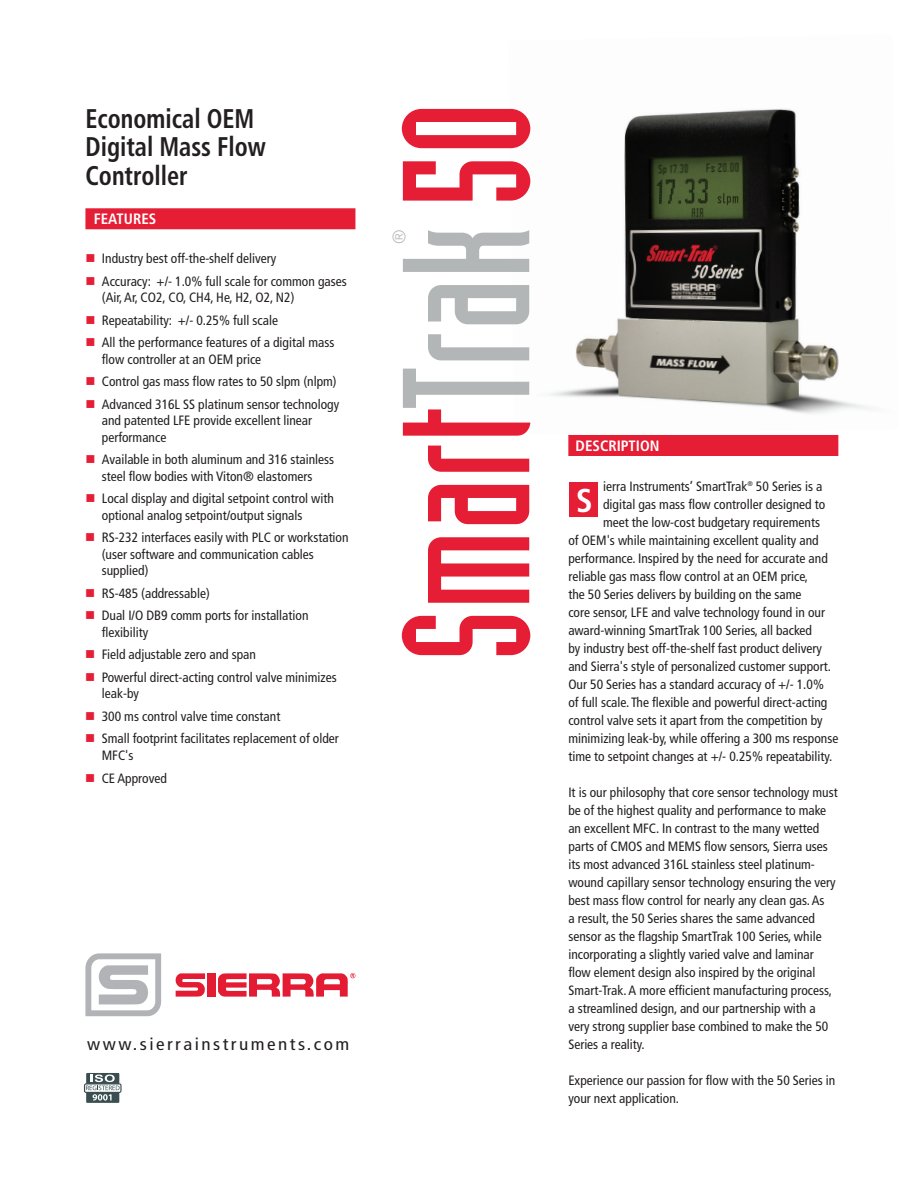
<style>
.page{position:relative;width:918px;height:1188px;background:#fff}
.page>*{position:absolute;margin:0;border:0;box-sizing:border-box;transform-origin:0 0}
.t1{font:177px "Industria Solid";color:#e51d35}
.t2{font:700 condensed 33px "Frutiger";color:#fff}
.t3{font:700 condensed 27px/28.5px "Frutiger";color:#231f20;scale:.9 1}
.t4{font:300 condensed 18.15px "Frutiger";color:#b3b6b7}
.t5{font:condensed 17.25px "Frutiger";letter-spacing:.13em;color:#231f20;scale:1.11 1}
.t6{font:700 condensed 15px "Frutiger";color:#fff}
.t7{font:condensed 13.5px/18px "Frutiger";color:#231f20}
.s1{color:#e51d35}
.s2{color:#b3b6b7}
</style>
<div class="page">
<img style="left:549px;top:109px;width:321px;height:305px">
<svg style="left:86px;top:1073px;width:33px;height:30px"></svg>
<svg style="left:84px;top:1075px;width:38px;height:26px"></svg>
<svg style="left:85px;top:953px;width:76px;height:63px"></svg>
<svg style="left:175px;top:973px;width:30px;height:24px"></svg>
<div style="left:207px;top:973px;width:9px;height:24px;background:#e31c33"></div>
<svg style="left:218px;top:973px;width:137px;height:24px"></svg>
<div style="left:85px;top:208px;width:270px;height:21px;background:#e51d35;border:2px solid #e51d35"></div>
<div style="left:568px;top:435px;width:270px;height:21px;background:#e51d35"></div>
<div style="left:570px;top:482px;width:28px;height:34px;background:#e51d35"></div>
<h3 class="t3" style="left:85px;top:104px;width:202px">Economical OEM<br>Digital Mass Flow<br>Controller</h3>
<p class="t6" style="left:94px;top:210px;width:64px">FEATURES</p>
<p class="t7" style="left:85px;top:250px;width:192px"><span class="s1">■</span> Industry best off-the-shelf delivery</p>
<p class="t7" style="left:102px;top:273px;width:246px;line-height:16.5px;text-indent:-16px"><span class="s1">■</span> Accuracy: +/- 1.0% full scale for common gases (Air, Ar, CO2, CO, CH4, He, H2, O2, N2)</p>
<p class="t7" style="left:85px;top:311px;width:194px"><span class="s1">■</span> Repeatability: +/- 0.25% full scale</p>
<p class="t7" style="left:102px;top:335px;width:234px;line-height:16.5px;text-indent:-16px"><span class="s1">■</span> All the performance features of a digital mass flow controller at an OEM price</p>
<p class="t7" style="left:85px;top:373px;width:253px"><span class="s1">■</span> Control gas mass flow rates to 50 slpm (nlpm)</p>
<p class="t7" style="left:102px;top:396px;width:239px;line-height:16.5px;text-indent:-16px"><span class="s1">■</span> Advanced 316L SS platinum sensor technology and patented LFE provide excellent linear performance</p>
<p class="t7" style="left:85px;top:452px;width:250px;line-height:16.5px;text-align:center"><span class="s1">■</span> Available in both aluminum and 316 stainless steel flow bodies with Viton® elastomers</p>
<p class="t7" style="left:102px;top:491px;width:234px;line-height:16.5px;text-indent:-16px"><span class="s1">■</span> Local display and digital setpoint control with optional analog setpoint/output signals</p>
<p class="t7" style="left:102px;top:530px;width:248px;line-height:16.5px;text-indent:-16px"><span class="s1">■</span> RS-232 interfaces easily with PLC or workstation (user software and communication cables supplied)</p>
<p class="t7" style="left:85px;top:584px;width:126px"><span class="s1">■</span> RS-485 (addressable)</p>
<p class="t7" style="left:102px;top:608px;width:208px;line-height:16.5px;text-indent:-16px"><span class="s1">■</span> Dual I/O DB9 comm ports for installation flexibility</p>
<p class="t7" style="left:85px;top:646px;width:172px"><span class="s1">■</span> Field adjustable zero and span</p>
<p class="t7" style="left:102px;top:669px;width:237px;line-height:16.5px;text-indent:-16px"><span class="s1">■</span> Powerful direct-acting control valve minimizes leak-by</p>
<p class="t7" style="left:85px;top:707px;width:197px"><span class="s1">■</span> 300 ms control valve time constant</p>
<p class="t7" style="left:102px;top:731px;width:239px;line-height:16.5px;text-indent:-16px"><span class="s1">■</span> Small footprint facilitates replacement of older<br>MFC's</p>
<p class="t7" style="left:85px;top:769px;width:83px"><span class="s1">■</span> CE Approved</p>
<p class="t5" style="left:87px;top:1034px;width:238px">www.sierrainstruments.com</p>
<h1 class="t1" style="left:370px;top:662px;width:561px;rotate:-90deg">Smart<span class="s2">Trak</span>50</h1>
<h3 class="t4" style="left:389px;top:244px;width:16px;rotate:-90deg">®</h3>
<p class="t6" style="left:576px;top:437px;width:85px">DESCRIPTION</p>
<h2 class="t2" style="left:576px;top:481px;width:18px">S</h2>
<p class="t7" style="left:603px;top:478px;width:221px">ierra Instruments’ SmartTrak<sup>®</sup> 50 Series is a</p>
<p class="t7" style="left:603px;top:496px;width:224px">digital gas mass flow controller designed to</p>
<p class="t7" style="left:603px;top:514px;width:218px">meet the low-cost budgetary requirements</p>
<p class="t7" style="left:568px;top:532px;width:252px">of OEM's while maintaining excellent quality and</p>
<p class="t7" style="left:568px;top:550px;width:261px">performance. Inspired by the need for accurate and</p>
<p class="t7" style="left:568px;top:568px;width:241px">reliable gas mass flow control at an OEM price,</p>
<p class="t7" style="left:568px;top:586px;width:235px">the 50 Series delivers by building on the same</p>
<p class="t7" style="left:568px;top:604px;width:258px">core sensor, LFE and valve technology found in our</p>
<p class="t7" style="left:568px;top:622px;width:245px">award-winning SmartTrak 100 Series, all backed</p>
<p class="t7" style="left:568px;top:640px;width:255px">by industry best off-the-shelf fast product delivery</p>
<p class="t7" style="left:568px;top:658px;width:264px">and Sierra's style of personalized customer support.</p>
<p class="t7" style="left:568px;top:676px;width:257px">Our 50 Series has a standard accuracy of +/- 1.0%</p>
<p class="t7" style="left:568px;top:694px;width:260px">of full scale. The flexible and powerful direct-acting</p>
<p class="t7" style="left:568px;top:712px;width:256px">control valve sets it apart from the competition by</p>
<p class="t7" style="left:568px;top:730px;width:272px">minimizing leak-by, while offering a 300 ms response</p>
<p class="t7" style="left:568px;top:748px;width:265px">time to setpoint changes at +/- 0.25% repeatability.</p>
<p class="t7" style="left:568px;top:784px;width:271px">It is our philosophy that core sensor technology must be of the highest quality and performance to make an excellent MFC. In contrast to the many wetted parts of CMOS and MEMS flow sensors, Sierra uses its most advanced 316L stainless steel platinum&shy;wound capillary sensor technology ensuring the very best mass flow control for nearly any clean gas. As<br>a result, the 50 Series shares the same advanced sensor as the flagship SmartTrak 100 Series, while incorporating a slightly varied valve and laminar flow element design also inspired by the original Smart-Trak. A more efficient manufacturing process, a streamlined design, and our partnership with a very strong supplier base combined to make the 50<br>Series a reality.</p>
<p class="t7" style="left:568px;top:1072px;width:269px">Experience our passion for flow with the 50 Series in your next application.</p>
</div>
